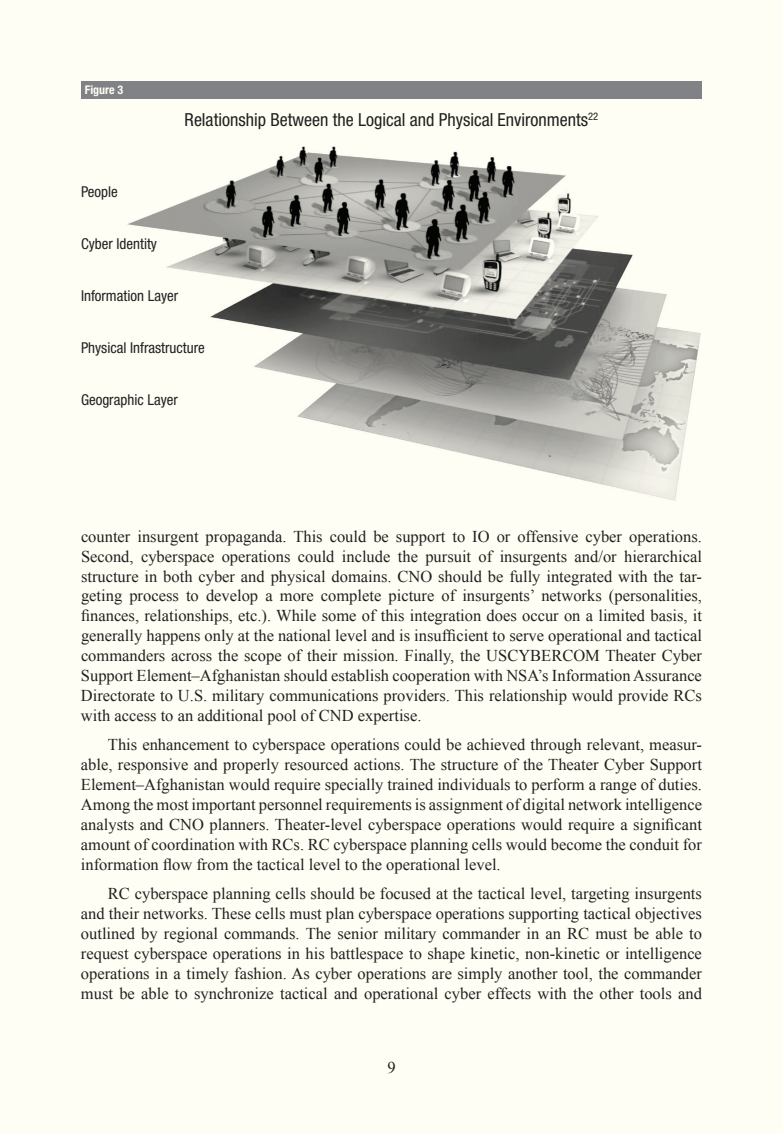
<style>
.page{position:relative;width:783px;height:1134px;background:#fffef4}
.page>*{position:absolute;margin:0;border:0;box-sizing:border-box;transform-origin:0 0}
.t1{font:condensed 18px "Helvetica Neue LT Pro";color:#231f20}
.t2{font:16.5px/20px "Times New Roman";color:#231f20;text-align:justify}
.t3{font:condensed 15px "Helvetica Neue LT Pro";color:#231f20}
.t4{font:700 condensed 12px "Helvetica Neue LT Pro";color:#fffef4}
</style>
<div class="page">
<img style="left:127px;top:146px;width:574px;height:355px">
<div style="left:81px;top:81px;width:621px;height:17px;background:#808285"></div>
<p class="t4" style="left:85px;top:82px;width:40px">Figure 3</p>
<p class="t1" style="left:185px;top:109px;width:415px">Relationship Between the Logical and Physical Environments<sup>22</sup></p>
<p class="t3" style="left:81px;top:183px;width:38px">People</p>
<p class="t3" style="left:81px;top:235px;width:78px">Cyber Identity</p>
<p class="t3" style="left:81px;top:287px;width:99px">Information Layer</p>
<p class="t3" style="left:81px;top:339px;width:125px">Physical Infrastructure</p>
<p class="t3" style="left:81px;top:391px;width:99px">Geographic Layer</p>
<p class="t2" style="left:81px;top:526px;width:623px">counter insurgent propaganda. This could be support to IO or offensive cyber operations.<br>Second, cyberspace operations could include the pursuit of insurgents and/or hierarchical structure in both cyber and physical domains. CNO</p>
<p class="t2" style="left:81px;top:566px;width:623px;text-indent:357px">should be fully integrated with the tar&shy;geting process to develop a more complete picture of insurgents’ networks (personalities, finances, relationships, etc.). While some of this integration does occur on a limited basis, it generally happens only at the national level and is insufficient to serve operational and tactical commanders across the scope of their mission. Finally, the USCY</p>
<p class="t2" style="left:81px;top:646px;width:623px;text-indent:524px">Theater Cyber Support Element–Afghanistan should establish cooperation with NSA’s Information Assurance Directorate to U.S. military communications providers. This relationship would provide RC s with access to an additional pool of CND</p>
<p class="t2" style="left:530px;top:646px;width:24px">BERCOM</p>
<p class="t2" style="left:108px;top:701px;width:596px;line-height:29px;text-indent:250px">expertise.<br>This enhancement to cyberspace operations could be achieved through relevant, measur-</p>
<p class="t2" style="left:81px;top:754px;width:623px">able, responsive and properly resourced actions. The structure of the Theater Cyber Support Element–Afghanistan would require specially trained individuals to perform a range of duties.<br>Among the most important personnel requirements is assignment of digital network intelligence analysts and CNO planners. Theater-level cyberspace operations would require a significant amount of coordination with RC s. RC cyberspace planning cells would become the conduit for information flow from the tactical level to the operational level.</p>
<p class="t2" style="left:81px;top:883px;width:623px;text-indent:27px">RC cyberspace planning cells should be focused at the tactical level, targeting insurgents and their networks. These cells must plan cyberspace operations supporting tactical objectives outlined by regional commands. The senior military commander in an RC must be able to request cyberspace operations in his battlespace to shape kinetic, non-kinetic or intelligence operations in a timely fashion. As cyber operations are simply another tool, the commander must be able to synchronize tactical and operational cyber effects with the other tools and</p>
<p class="t2" style="left:387px;top:1057px;width:10px">9</p>
</div>
